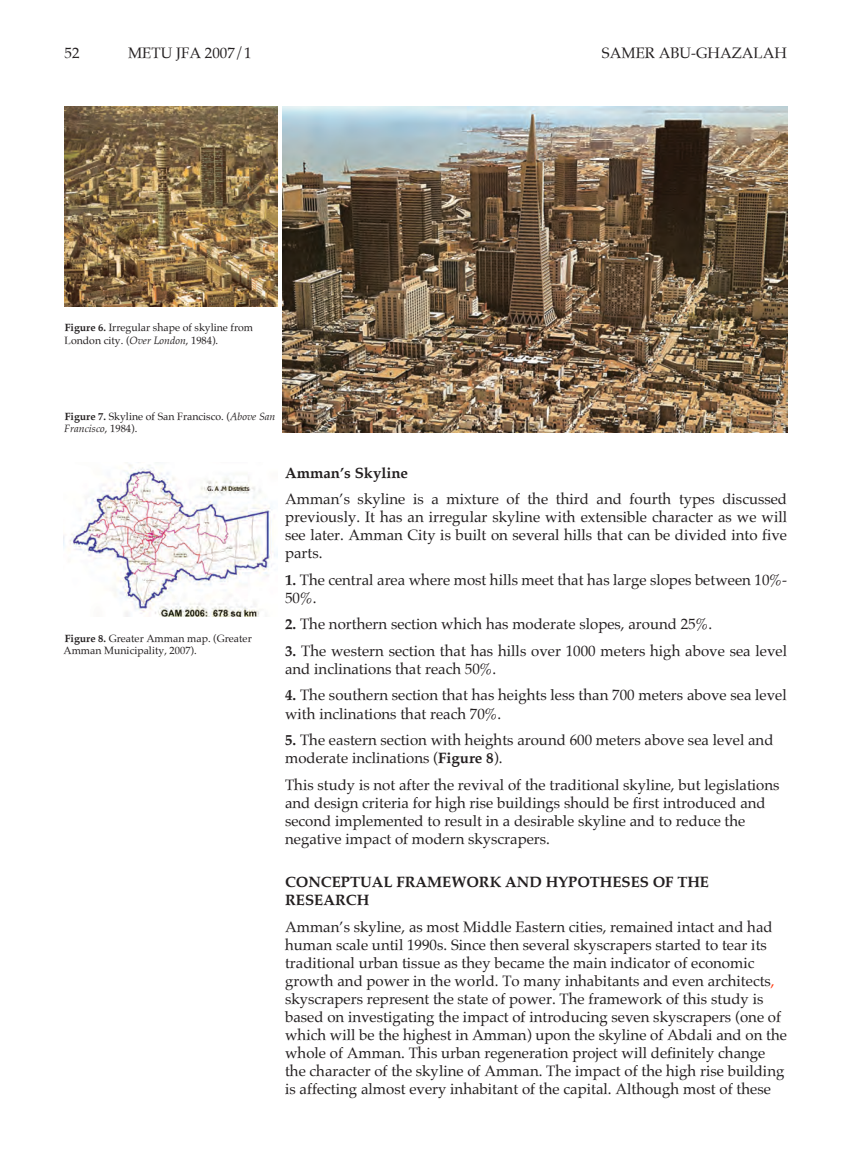
<style>
.page{position:relative;width:851px;height:1170px;background:#fff}
.page>*{position:absolute;margin:0;border:0;box-sizing:border-box;transform-origin:0 0}
.t1{font:15px/18px "Palatino";color:#231f20}
.t2{font:700 15px/18px "Palatino";color:#231f20}
.t3{font:10.5px/12.6px "Palatino";color:#231f20}
.s1{font-weight:700}
.s2{font-style:italic}
.s3{color:#ff2e00}
</style>
<div class="page">
<img style="left:64px;top:106px;width:213px;height:200px">
<img style="left:282px;top:106px;width:505px;height:326px">
<img style="left:64px;top:464px;width:214px;height:152px">
<p class="t1" style="left:65px;top:45px;width:16px">52</p>
<p class="t1" style="left:128px;top:45px;width:125px">METU JFA 2007/1</p>
<p class="t1" style="left:602px;top:45px;width:186px">SAMER ABU-GHAZALAH</p>
<p class="t3" style="left:65px;top:322px;width:190px"><span class="s1">Figure 6.</span> Irregular shape of skyline from<br>London city. (<span class="s2">Over London</span>, 1984).</p>
<p class="t3" style="left:64px;top:411px;width:212px"><span class="s1">Figure 7.</span> Skyline of San Francisco. (<span class="s2">Above San<br>Francisco</span>, 1984).</p>
<p class="t3" style="left:63px;top:632px;width:190px"><span class="s1">Figure 8.</span> Greater Amman map. (Greater<br>Amman Municipality, 2007).</p>
<p class="t2" style="left:285px;top:465px;width:124px">Amman’s Skyline</p>
<p class="t1" style="left:285px;top:491px;width:503px;text-align:justify">Amman’s skyline is a mixture of the third and fourth types discussed previously. It has an irregular skyline with extensible character as we will see later. Amman City is built on several hills that can be divided into five parts.</p>
<p class="t1" style="left:285px;top:572px;width:503px"><span class="s1">1.</span> The central area where most hills meet that has large slopes between 10%-<br>50%.</p>
<p class="t1" style="left:285px;top:616px;width:428px"><span class="s1">2.</span> The northern section which has moderate slopes, around 25%.</p>
<p class="t1" style="left:285px;top:643px;width:503px"><span class="s1">3.</span> The western section that has hills over 1000 meters high above sea level and inclinations that reach 50%.</p>
<p class="t1" style="left:285px;top:687px;width:503px"><span class="s1">4.</span> The southern section that has heights less than 700 meters above sea level with inclinations that reach 70%.</p>
<p class="t1" style="left:285px;top:732px;width:490px"><span class="s1">5.</span> The eastern section with heights around 600 meters above sea level and moderate inclinations (<span class="s1">Figure 8</span>).</p>
<p class="t1" style="left:285px;top:776px;width:496px">This study is not after the revival of the traditional skyline, but legislations and design criteria for high rise buildings should be first introduced and second implemented to result in a desirable skyline and to reduce the negative impact of modern skyscrapers.</p>
<p class="t2" style="left:285px;top:874px;width:425px">CONCEPTUAL FRAMEWORK AND HYPOTHESES OF THE<br>RESEARCH</p>
<p class="t1" style="left:285px;top:918px;width:503px">Amman’s skyline, as most Middle Eastern cities, remained intact and had human scale until 1990s. Since then several skyscrapers started to tear its traditional urban tissue as they became the main indicator of economic growth and power in the world. To many inhabitants and even architects<span class="s3">, </span>skyscrapers represent the state of power. The framework of this study is based on investigating the impact of introducing seven skyscrapers (one of which will be the highest in Amman) upon the skyline of Abdali and on the whole of Amman. This urban regeneration project will definitely change the character of the skyline of Amman. The impact of the high rise building is affecting almost every inhabitant of the capital. Although most of these</p>
</div>
